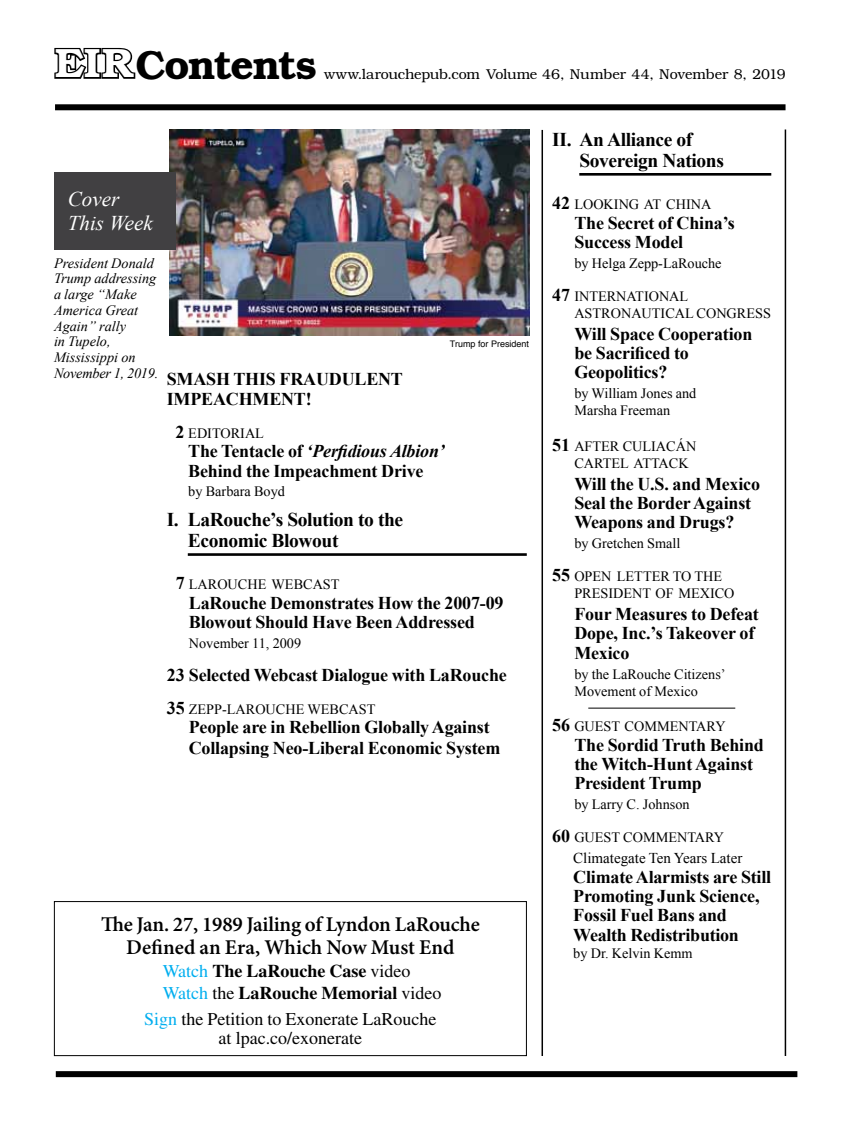
<style>
.page{position:relative;width:864px;height:1134px;background:#fff}
.page>*{position:absolute;margin:0;border:0;box-sizing:border-box;transform-origin:0 0}
.t1{font:600 40.5px "Bookman";letter-spacing:-.035em;color:#000}
.t2{font:600 21px/23.2px "Minion Pro";letter-spacing:-.01em;color:#000;text-align:center}
.t3{font:italic 21px/24px "Times New Roman";color:#fff}
.t4{font:700 19.5px/21px "Times New Roman";letter-spacing:-.02em;color:#000}
.t5{font:700 18px/19.5px "Times New Roman";letter-spacing:-.01em;color:#000}
.t6{font:700 18px/22.5px "Times";color:#000}
.t7{font:18px/19.5px "Times";color:#000;text-align:center}
.t8{font:15px "Times New Roman";color:#000}
.t9{font:14.25px/17.2px "Times New Roman";color:#000}
.t10{font:italic 14.25px/15.8px "Times New Roman";color:#000}
.t11{font:300 14.25px "Bookman";letter-spacing:-.005em;color:#000}
.t12{font:9px "Helvetica";color:#000}
.s1{font-size:40.95px;color:#fff}
.s2{font-weight:700;font-size:18px}
.s3{font-style:italic}
.s4{font-weight:400;color:#00aeef}
.s5{font-weight:400}
.s6{color:#00aeef}
</style>
<div class="page">
<div style="left:55px;top:104px;width:731px;height:6px;background:#000"></div>
<svg style="left:54px;top:47px;width:82px;height:32px"></svg>
<div style="left:56px;top:1071px;width:741px;height:6px;background:#000"></div>
<hr style="left:785px;top:130px;width:1px;height:926px;background:#000">
<hr style="left:542px;top:130px;width:1px;height:926px;background:#000">
<hr style="left:188px;top:553px;width:339px;height:3px;background:#000">
<hr style="left:579px;top:173px;width:192px;height:3px;background:#000">
<hr style="left:588px;top:708px;width:147px;height:1px;background:#000">
<div style="left:54px;top:901px;width:473px;height:155px;border:1px solid #000"></div>
<img style="left:169px;top:130px;width:360px;height:205px">
<div style="left:54px;top:172px;width:122px;height:78px;background:#414042"></div>
<h1 class="t1" style="left:55px;top:41px;width:263px"><span class="s1">EIR</span>Contents</h1>
<p class="t11" style="left:324px;top:66px;width:463px">www.larouchepub.com Volume 46, Number 44, November 8, 2019</p>
<p class="t3" style="left:68px;top:187px;width:86px">Cover<br>This Week</p>
<p class="t10" style="left:54px;top:255px;width:106px">President Donald<br>Trump addressing a large “Make<br>America Great<br>Again” rally<br>in Tupelo,<br>Mississippi on<br>November 1, 2019.</p>
<p class="t12" style="left:450px;top:336px;width:81px">Trump for President</p>
<p class="t5" style="left:167px;top:369px;width:238px">SMASH THIS FRAUDULENT<br>IMPEACHMENT!</p>
<p class="t9" style="left:176px;top:424px;width:90px"><span class="s2">2</span> EDITORIAL</p>
<p class="t5" style="left:188px;top:441px;width:258px">The Tentacle of <span class="s3">‘Perfidious Albion’<br></span>Behind the Impeachment Drive</p>
<p class="t9" style="left:188px;top:483px;width:98px">by Barbara Boyd</p>
<p class="t4" style="left:188px;top:509px;width:217px;text-indent:-21px">I. LaRouche’s Solution to the<br>Economic Blowout</p>
<p class="t9" style="left:176px;top:576px;width:165px"><span class="s2">7</span> LAROUCHE WEBCAST</p>
<p class="t5" style="left:189px;top:593px;width:316px">LaRouche Demonstrates How the 2007-09<br>Blowout Should Have Been Addressed</p>
<p class="t9" style="left:189px;top:634px;width:114px">November 11, 2009</p>
<p class="t5" style="left:167px;top:665px;width:342px">23 Selected Webcast Dialogue with LaRouche</p>
<p class="t9" style="left:167px;top:700px;width:210px"><span class="s2">35</span> ZEPP-LAROUCHE WEBCAST</p>
<p class="t5" style="left:189px;top:716px;width:313px;line-height:21px">People are in Rebellion Globally Against<br>Collapsing Neo-Liberal Economic System</p>
<p class="t2" style="left:101px;top:913px;width:380px">The Jan. 27, 1989 Jailing of Lyndon LaRouche<br>Defined an Era, Which Now Must End</p>
<p class="t6" style="left:163px;top:959px;width:280px"><span class="s4">Watch</span> The LaRouche Case <span class="s5">video<br></span><span class="s4">Watch</span> <span class="s5">the</span> LaRouche Memorial <span class="s5">video</span></p>
<p class="t7" style="left:144px;top:1009px;width:294px"><span class="s6">Sign</span> the Petition to Exonerate LaRouche at lpac.co/exonerate</p>
<p class="t4" style="left:579px;top:128px;width:146px;text-indent:-27px">II. An Alliance of<br>Sovereign Nations</p>
<p class="t9" style="left:552px;top:195px;width:161px"><span class="s2">42</span> LOOKING AT CHINA</p>
<p class="t5" style="left:574px;top:212px;width:162px">The Secret of China’s<br>Success Model</p>
<p class="t9" style="left:574px;top:254px;width:149px">by Helga Zepp-LaRouche</p>
<p class="t9" style="left:574px;top:287px;width:198px;text-indent:-22px"><span class="s2">47</span> INTERNATIONAL<br>ASTRONAUTICAL CONGRESS</p>
<p class="t5" style="left:574px;top:323px;width:180px">Will Space Cooperation be Sacrificed to<br>Geopolitics?</p>
<p class="t9" style="left:574px;top:384px;width:123px">by William Jones and<br>Marsha Freeman</p>
<p class="t9" style="left:574px;top:437px;width:123px;text-indent:-22px"><span class="s2">51</span> AFTER CULIACÁN<br>CARTEL ATTACK</p>
<p class="t5" style="left:574px;top:473px;width:187px">Will the U.S. and Mexico<br>Seal the Border Against<br>Weapons and Drugs?</p>
<p class="t9" style="left:574px;top:534px;width:108px">by Gretchen Small</p>
<p class="t9" style="left:574px;top:567px;width:162px;text-indent:-22px"><span class="s2">55</span> OPEN LETTER TO THE<br>PRESIDENT OF MEXICO</p>
<p class="t5" style="left:574px;top:604px;width:186px">Four Measures to Defeat<br>Dope, Inc.’s Takeover of<br>Mexico</p>
<p class="t9" style="left:574px;top:665px;width:153px">by the LaRouche Citizens’<br>Movement of Mexico</p>
<p class="t9" style="left:552px;top:717px;width:175px"><span class="s2">56</span> GUEST COMMENTARY</p>
<p class="t5" style="left:574px;top:734px;width:191px">The Sordid Truth Behind the Witch-Hunt Against<br>President Trump</p>
<p class="t9" style="left:574px;top:795px;width:117px">by Larry C. Johnson</p>
<p class="t9" style="left:552px;top:828px;width:173px"><span class="s2">60</span> GUEST COMMENTARY</p>
<p class="t8" style="left:573px;top:848px;width:171px">Climategate Ten Years Later</p>
<p class="t5" style="left:573px;top:866px;width:200px">Climate Alarmists are Still<br>Promoting Junk Science,<br>Fossil Fuel Bans and<br>Wealth Redistribution</p>
<p class="t9" style="left:573px;top:944px;width:121px">by Dr. Kelvin Kemm</p>
</div>
